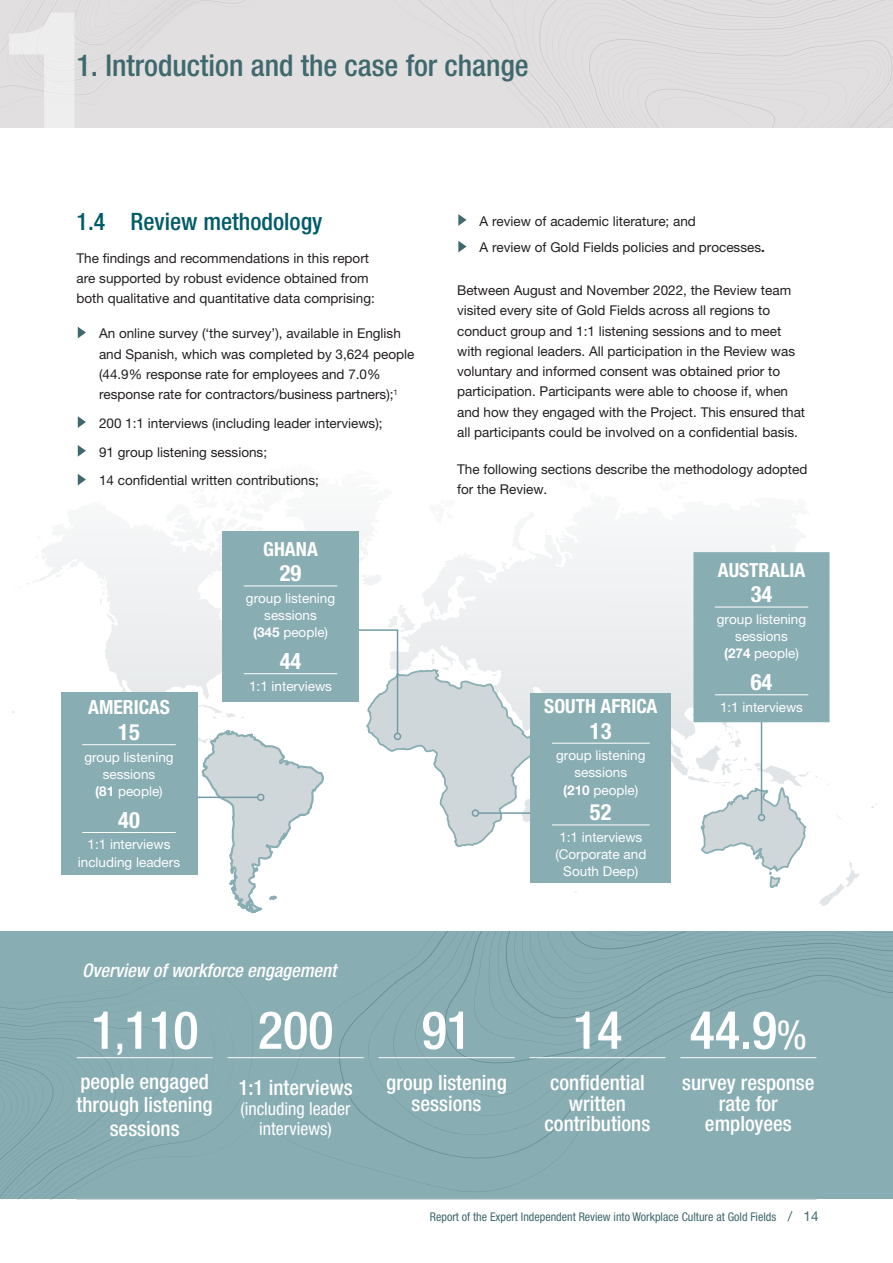
<style>
.page{position:relative;width:893px;height:1263px;background:#fff}
.page>*{position:absolute;margin:0;border:0;box-sizing:border-box;transform-origin:0 0}
.t1{font:500 condensed 52.5px "Helvetica Neue LT Pro";letter-spacing:-.015em;color:#fff}
.t2{font:500 condensed 30px "Helvetica Neue LT Pro";color:#3f696f}
.t3{font:500 condensed 24px "Helvetica Neue LT Pro";color:#005c67}
.t4{font:700 condensed 22.5px "Helvetica Neue LT Pro";letter-spacing:.005em;color:#fff}
.t5{font:500 condensed 21px/20.2px "Helvetica Neue LT Pro";color:#fff;text-align:center}
.t6{font:700 condensed 19.5px "Helvetica Neue LT Pro";color:#fff}
.t7{font:italic 500 condensed 18.75px "Helvetica Neue LT Pro";letter-spacing:-.005em;color:#fff}
.t8{font:condensed 18px/20.2px "Helvetica Neue LT Pro";color:#fff;text-align:center}
.t9{font:13.5px/20.2px "Helvetica Neue LT Pro";color:#231f20}
.t10{font:13.5px/17.2px "Helvetica Neue LT Pro";color:#fff;text-align:center}
.t11{font:condensed 12px "Helvetica Neue LT Pro";color:#3f696f}
.s1{font-weight:700}
.s2{font-size:40.5px}
.s3{font-weight:400;font-size:40.5px}
.s4{font-stretch:normal;font-size:13.5px}
</style>
<div class="page">
<div style="left:0;top:0;width:893px;height:128px;background:#e1dfdf"></div>
<svg style="left:478px;top:0;width:415px;height:128px"></svg>
<svg style="left:0;top:0;width:478px;height:95px"></svg>
<div style="left:298px;top:932px;width:595px;height:267px;background:#88adb3"></div>
<div style="left:0;top:932px;width:298px;height:267px;background:#88adb3"></div>
<hr style="left:680px;top:1057px;width:136px;height:1px;background:#fff">
<hr style="left:228px;top:1057px;width:136px;height:1px;background:#fff">
<hr style="left:378px;top:1057px;width:137px;height:1px;background:#fff">
<hr style="left:77px;top:1057px;width:136px;height:1px;background:#fff">
<hr style="left:529px;top:1057px;width:136px;height:1px;background:#fff">
<svg style="left:12px;top:474px;width:865px;height:433px"></svg>
<svg style="left:681px;top:785px;width:127px;height:104px"></svg>
<svg style="left:199px;top:726px;width:125px;height:208px"></svg>
<hr style="left:761px;top:713px;width:1px;height:101px;background:#739ca6">
<div style="left:758px;top:814px;width:7px;height:7px;border:2px solid #739ca6;border-radius:50%"></div>
<svg style="left:342px;top:628px;width:204px;height:222px"></svg>
<div style="left:394px;top:733px;width:7px;height:7px;border:2px solid #739ca6;border-radius:50%"></div>
<div style="left:223px;top:531px;width:136px;height:170px;background:#88adb3"></div>
<hr style="left:244px;top:586px;width:93px;height:1px;background:#fff">
<hr style="left:244px;top:673px;width:93px;height:1px;background:#fff">
<hr style="left:478px;top:812px;width:76px;height:2px;background:#739ca6">
<div style="left:472px;top:809px;width:7px;height:8px;border:2px solid #739ca6;border-radius:50%"></div>
<hr style="left:176px;top:796px;width:82px;height:2px;background:#739ca6">
<div style="left:257px;top:793px;width:7px;height:8px;border:2px solid #739ca6;border-radius:50%"></div>
<div style="left:531px;top:693px;width:140px;height:189px;background:#88adb3"></div>
<hr style="left:552px;top:743px;width:98px;height:1px;background:#fff">
<hr style="left:552px;top:824px;width:98px;height:1px;background:#fff">
<div style="left:61px;top:692px;width:136px;height:183px;background:#88adb3"></div>
<hr style="left:82px;top:744px;width:94px;height:1px;background:#fff">
<hr style="left:82px;top:832px;width:94px;height:1px;background:#fff">
<div style="left:693px;top:552px;width:137px;height:170px;background:#88adb3"></div>
<hr style="left:715px;top:607px;width:93px;height:1px;background:#fff">
<hr style="left:715px;top:694px;width:93px;height:1px;background:#fff">
<svg style="left:458px;top:214px;width:9px;height:12px"></svg>
<svg style="left:458px;top:241px;width:9px;height:11px"></svg>
<svg style="left:78px;top:327px;width:8px;height:11px"></svg>
<svg style="left:78px;top:416px;width:8px;height:12px"></svg>
<svg style="left:78px;top:445px;width:8px;height:12px"></svg>
<svg style="left:78px;top:474px;width:8px;height:11px"></svg>
<hr style="left:77px;top:1199px;width:739px;height:1px;background:#b9c5c9">
<h2 class="t2" style="left:77px;top:48px;width:454px">1. Introduction and the case for change</h2>
<h3 class="t3" style="left:77px;top:207px;width:247px">1.4 Review methodology</h3>
<p class="t9" style="left:77px;top:248px;width:300px">The findings and recommendations in this report are supported by robust evidence obtained from both qualitative and quantitative data comprising:</p>
<p class="t9" style="left:99px;top:323px;width:317px">An online survey (‘the survey’), available in English and Spanish, which was completed by 3,624 people (44.9% response rate for employees and 7.0% response rate for contractors/business partners);<sup>1</sup></p>
<p class="t9" style="left:99px;top:408px;width:285px;line-height:28.8px">200 1:1 interviews (including leader interviews);<br>91 group listening sessions;<br>14 confidential written contributions;</p>
<h3 class="t6" style="left:88px;top:695px;width:83px">AMERICAS</h3>
<h3 class="t4" style="left:118px;top:718px;width:23px">15</h3>
<p class="t10" style="left:84px;top:748px;width:91px">group listening sessions<br><span class="s1">(81</span> people)</p>
<h3 class="t4" style="left:118px;top:806px;width:23px">40</h3>
<p class="t10" style="left:78px;top:836px;width:104px">1:1 interviews including leaders</p>
<h3 class="t6" style="left:263px;top:537px;width:56px">GHANA</h3>
<h3 class="t4" style="left:280px;top:560px;width:23px">29</h3>
<p class="t10" style="left:246px;top:589px;width:91px">group listening sessions<br><span class="s1">(345</span> people)</p>
<h3 class="t4" style="left:280px;top:647px;width:23px">44</h3>
<p class="t10" style="left:249px;top:677px;width:84px">1:1 interviews</p>
<h3 class="t7" style="left:82px;top:959px;width:256px">Overview of workforce engagement</h3>
<p class="t9" style="left:480px;top:207px;width:287px;line-height:26.7px">A review of academic literature; and<br>A review of Gold Fields policies and processes<span class="s1">.</span></p>
<p class="t9" style="left:457px;top:280px;width:350px">Between August and November 2022, the Review team visited every site of Gold Fields across all regions to conduct group and 1:1 listening sessions and to meet with regional leaders. All participation in the Review was voluntary and informed consent was obtained prior to participation. Participants were able to choose if, when and how they engaged with the Project. This ensured that all participants could be involved on a confidential basis.</p>
<p class="t9" style="left:457px;top:459px;width:352px">The following sections describe the methodology adopted for the Review.</p>
<h3 class="t6" style="left:544px;top:694px;width:115px">SOUTH AFRICA</h3>
<h3 class="t4" style="left:590px;top:717px;width:23px">13</h3>
<p class="t10" style="left:556px;top:746px;width:91px">group listening sessions<br><span class="s1">(210</span> people)</p>
<h3 class="t4" style="left:590px;top:799px;width:23px">52</h3>
<p class="t10" style="left:555px;top:828px;width:93px">1:1 interviews (Corporate and<br>South Deep)</p>
<h3 class="t6" style="left:718px;top:558px;width:89px">AUSTRALIA</h3>
<h3 class="t4" style="left:751px;top:581px;width:23px">34</h3>
<p class="t10" style="left:717px;top:610px;width:91px">group listening sessions<br><span class="s1">(274</span> people)</p>
<h3 class="t4" style="left:751px;top:668px;width:23px">64</h3>
<p class="t10" style="left:720px;top:698px;width:84px">1:1 interviews</p>
<h1 class="t1" style="left:91px;top:999px;width:109px">1<span class="s2">,</span>110</h1>
<h3 class="t5" style="left:77px;top:1070px;width:138px;line-height:23.2px">people engaged through listening sessions</h3>
<h1 class="t1" style="left:258px;top:999px;width:77px">200</h1>
<h3 class="t5" style="left:238px;top:1077px;width:116px">1:1 interviews</h3>
<h3 class="t8" style="left:241px;top:1098px;width:111px">(including leader interviews)</h3>
<h1 class="t1" style="left:422px;top:999px;width:51px">91</h1>
<h3 class="t5" style="left:386px;top:1072px;width:122px">group listening sessions</h3>
<h1 class="t1" style="left:573px;top:999px;width:51px">14</h1>
<h3 class="t5" style="left:545px;top:1072px;width:107px">confidential written contributions</h3>
<h1 class="t1" style="left:690px;top:999px;width:119px">44.9<span class="s3">%</span></h1>
<h3 class="t5" style="left:682px;top:1072px;width:134px">survey response rate for employees</h3>
<p class="t11" style="left:430px;top:1210px;width:390px">Report of the Expert Independent Review into Workplace Culture at Gold Fields <span class="s4">/ 14</span></p>
</div>
